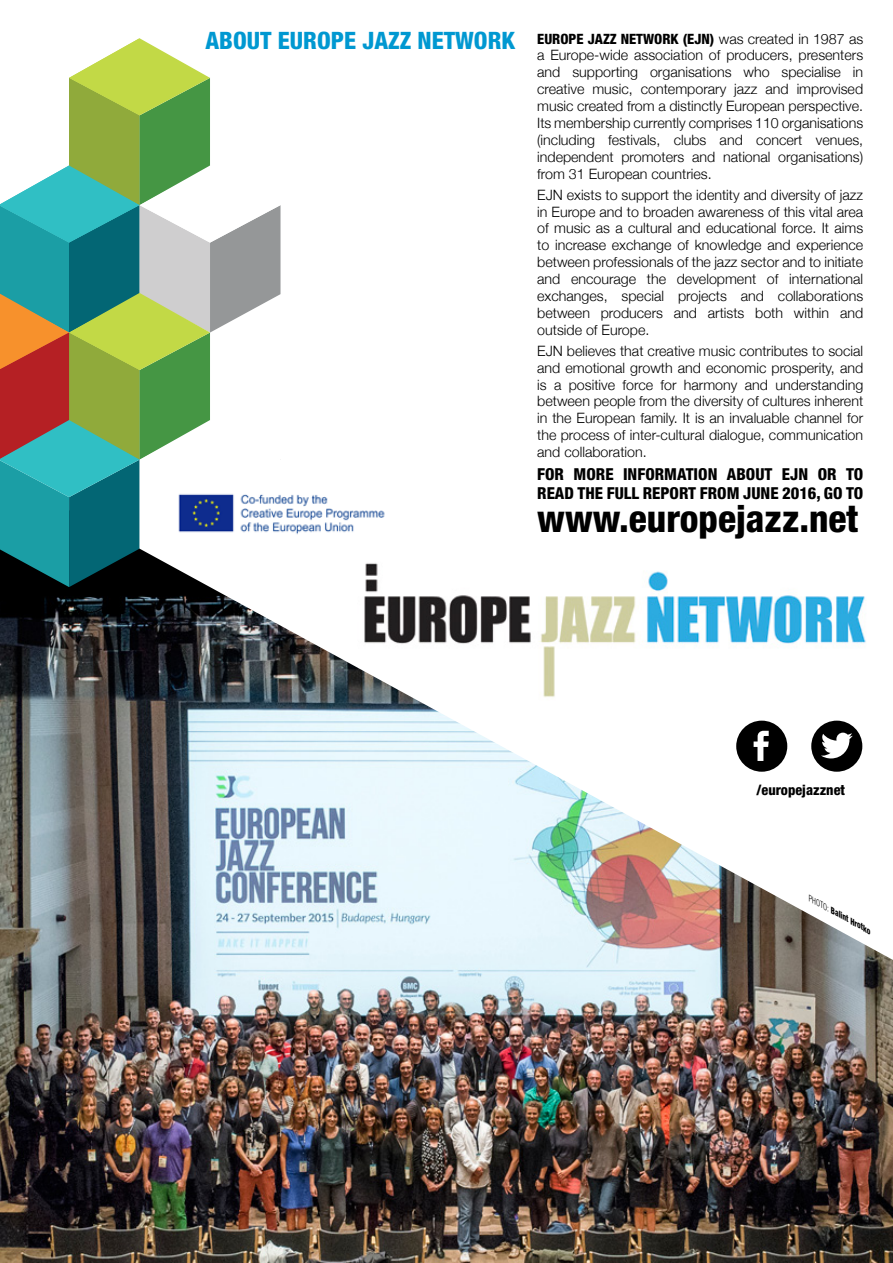
<style>
.page{position:relative;width:893px;height:1263px;background:#fff}
.page>*{position:absolute;margin:0;border:0;box-sizing:border-box;transform-origin:0 0}
.t1{font:800 condensed 37.5px "Helvetica Neue";color:#000}
.t2{font:800 condensed 24px "Helvetica Neue";color:#0098d1}
.t3{font:800 condensed 16.5px/18.8px "Helvetica Neue";color:#000}
.t4{font:300 14.25px/16.8px "Helvetica Neue";color:#000;text-align:justify}
.t5{font:800 condensed 14.25px "Helvetica Neue";color:#000}
.t6{font:italic 800 condensed 8.25px "Helvetica Neue";color:#000}
.s1{font-weight:800;font-stretch:condensed}
.s2{font-weight:300}
</style>
<div class="page">
<img style="left:0;top:960px;width:893px;height:303px">
<img style="left:0;top:587px;width:893px;height:373px">
<svg style="left:0;top:38px;width:281px;height:549px"></svg>
<img style="left:169px;top:485px;width:216px;height:56px">
<img style="left:357px;top:563px;width:516px;height:141px">
<div style="left:736px;top:721px;width:51px;height:51px;background:#000;border-radius:50%"></div>
<div style="left:811px;top:721px;width:51px;height:51px;background:#000;border-radius:50%"></div>
<svg style="left:821px;top:733px;width:32px;height:25px"></svg>
<svg style="left:754px;top:731px;width:15px;height:30px"></svg>
<h2 class="t2" style="left:205px;top:26px;width:183px">ABOUT EUROPE JAZZ</h2>
<h2 class="t2" style="left:417px;top:26px;width:99px">NETWORK</h2>
<p class="t4" style="left:537px;top:30px;width:328px;text-indent:84px"><span class="s1">NETWORK (EJN)</span> was created in 1987 as a Europe-wide association of producers, presenters and supporting organisations who specialise in creative music, contemporary jazz and improvised music created from a distinctly European perspective.<br>Its membership currently comprises 110 organisations (including festivals, clubs and concert venues, independent promoters and national organisations) from 31 European countries.</p>
<p class="t4" style="left:537px;top:186px;width:328px">EJN exists to support the identity and diversity of jazz in Europe and to broaden awareness of this vital area of music as a cultural and educational force. It aims to increase exchange of knowledge and experience between professionals of the jazz sector and to initiate and encourage the development of international exchanges, special projects and collaborations between producers and artists both within and outside of Europe.</p>
<p class="t4" style="left:537px;top:342px;width:328px">EJN believes that creative music contributes to social and emotional growth and economic prosperity, and is a positive force for harmony and understanding between people from the diversity of cultures inherent in the European family. It is an invaluable channel for the process of inter-cultural dialogue, communication and collaboration.</p>
<p class="t3" style="left:537px;top:465px;width:327px">FOR MORE INFORMATION ABOUT EJN OR TO<br>READ THE FULL REPORT FROM JUNE 2016, GO TO</p>
<h1 class="t1" style="left:537px;top:496px;width:323px">www.europejazz.net</h1>
<p class="t5" style="left:537px;top:30px;width:66px">EUROPE JAZZ</p>
<p class="t5" style="left:756px;top:781px;width:90px">/europejazznet</p>
<p class="t6" style="left:813px;top:894px;width:72px;rotate:29deg"><span class="s2">PHOTO:</span> Balint Hrotko</p>
</div>
